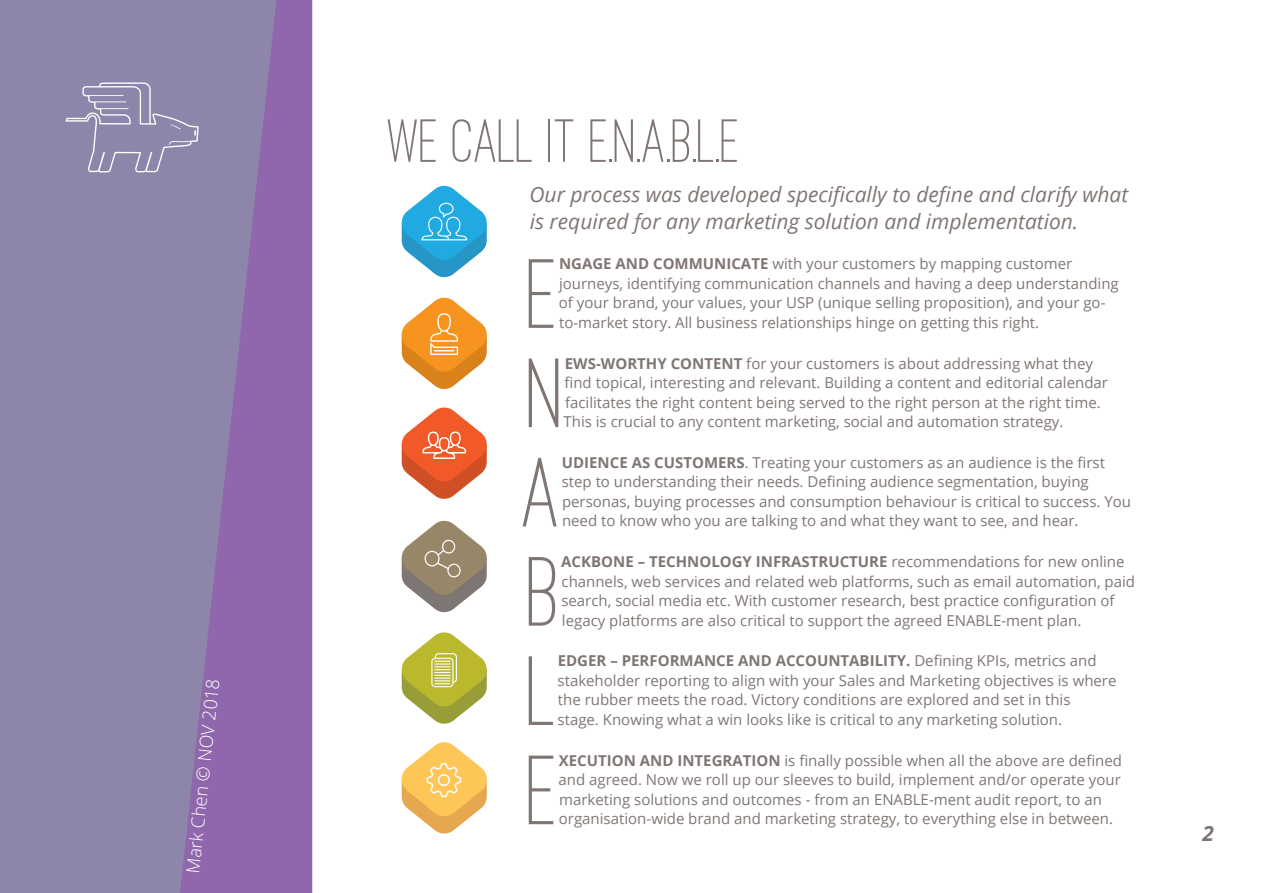
<style>
.page{position:relative;width:1263px;height:893px;background:#fff}
.page>*{position:absolute;margin:0;border:0;box-sizing:border-box;transform-origin:0 0}
.t1{font:500 101.85px "Ostrich Sans";color:#7f7673}
.t2{font:500 63px "Ostrich Sans";color:#7f7673}
.t3{font:italic 21px/27px "Open Sans";color:#7f7673}
.t4{font:italic 700 21px "Open Sans";color:#7d7673}
.t5{font:300 18px "Open Sans";color:#fff}
.t6{font:15px/19.5px "Open Sans";color:#7f7673}
.s1{font-weight:700}
</style>
<div class="page">
<div style="left:0;top:0;width:180px;height:893px;background:#8e86aa"></div>
<svg style="left:66px;top:82px;width:114px;height:90px;background:#9891b2"></svg>
<svg style="left:180px;top:0;width:132px;height:893px;background:#8f72ab"></svg>
<svg style="left:401px;top:632px;width:86px;height:92px"></svg>
<svg style="left:401px;top:520px;width:86px;height:93px"></svg>
<svg style="left:401px;top:407px;width:86px;height:92px"></svg>
<svg style="left:401px;top:185px;width:86px;height:93px"></svg>
<svg style="left:401px;top:297px;width:86px;height:92px"></svg>
<svg style="left:401px;top:742px;width:86px;height:92px"></svg>
<p class="t5" style="left:180px;top:872px;width:197px;rotate:-84deg">Mark Chen © NOV 2018</p>
<p class="t2" style="left:388px;top:111px;width:354px">WE CALL IT E.N.A.B.L.E</p>
<p class="t3" style="left:529px;top:180px;width:600px">Our process was developed specifically to define and clarify what is required for any marketing solution and implementation.</p>
<p class="t1" style="left:528px;top:246px;width:32px">E</p>
<p class="t6" style="left:559px;top:254px;width:561px"><span class="s1">NGAGE AND COMMUNICATE</span> with your customers by mapping customer journeys, identifying communication channels and having a deep understanding of your brand, your values, your USP (unique selling proposition), and your go&shy;to-market story. All business relationships hinge on getting this right.</p>
<p class="t1" style="left:528px;top:345px;width:38px">N</p>
<p class="t6" style="left:563px;top:353px;width:546px"><span class="s1">EWS-WORTHY CONTENT</span> for your customers is about addressing what they find topical, interesting and relevant. Building a content and editorial calendar facilitates the right content being served to the right person at the right time.<br>This is crucial to any content marketing, social and automation strategy.</p>
<p class="t1" style="left:522px;top:444px;width:41px">A</p>
<p class="t6" style="left:562px;top:452px;width:571px"><span class="s1">UDIENCE AS CUSTOMERS</span>. Treating your customers as an audience is the first step to understanding their needs. Defining audience segmentation, buying personas, buying processes and consumption behaviour is critical to success. You need to know who you are talking to and what they want to see, and hear.</p>
<p class="t1" style="left:527px;top:543px;width:36px">B</p>
<p class="t6" style="left:561px;top:552px;width:575px"><span class="s1">ACKBONE – TECHNOLOGY INFRASTRUCTURE</span> recommendations for new online channels, web services and related web platforms, such as email automation, paid search, social media etc. With customer research, best practice configuration of legacy platforms are also critical to support the agreed ENABLE-ment plan.</p>
<p class="t1" style="left:528px;top:643px;width:31px">L</p>
<p class="t6" style="left:557px;top:651px;width:560px"><span class="s1">EDGER – PERFORMANCE AND ACCOUNTABILITY.</span> Defining KPIs, metrics and stakeholder reporting to align with your Sales and Marketing objectives is where the rubber meets the road. Victory conditions are explored and set in this<br>stage. Knowing what a win looks like is critical to any marketing solution.</p>
<p class="t1" style="left:528px;top:742px;width:32px">E</p>
<p class="t6" style="left:559px;top:750px;width:565px"><span class="s1">XECUTION AND INTEGRATION</span> is finally possible when all the above are defined and agreed. Now we roll up our sleeves to build, implement and/or operate your marketing solutions and outcomes - from an ENABLE-ment audit report, to an organisation-wide brand and marketing strategy, to everything else in between.</p>
<h3 class="t4" style="left:1202px;top:819px;width:13px">2</h3>
</div>
